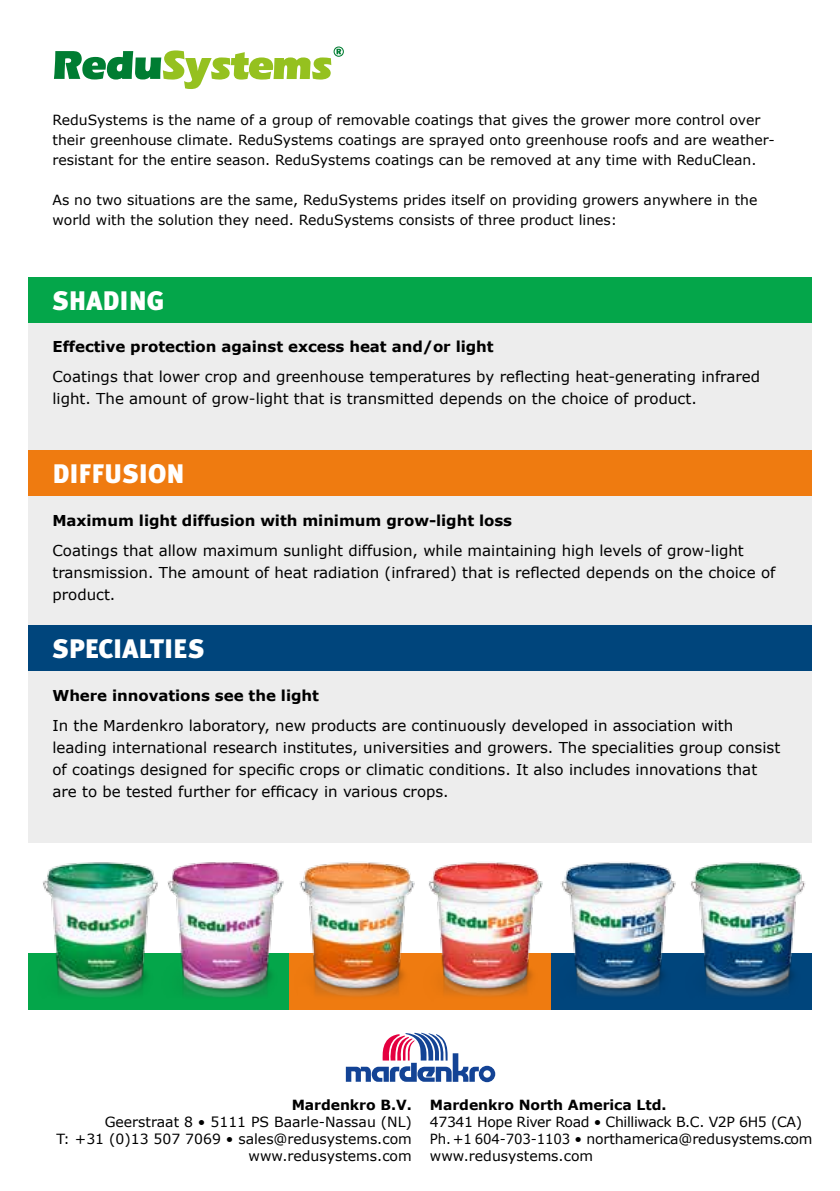
<style>
.page{position:relative;width:840px;height:1191px;background:#fff}
.page>*{position:absolute;margin:0;border:0;box-sizing:border-box;transform-origin:0 0}
.t1{font:900 26.8px "Meta Plus";color:#fff}
.t2{font:15px/22px "Verdana";color:#000}
.t3{font:700 15px "Verdana";letter-spacing:-.005em;color:#000}
.t4{font:14px/17px "Verdana";color:#000}
.t5{font:700 14px "Verdana";letter-spacing:-.005em;color:#000}
</style>
<div class="page">
<svg style="left:54px;top:46px;width:289px;height:43px"></svg>
<div style="left:28px;top:321px;width:783px;height:130px;background:#ededed"></div>
<div style="left:28px;top:495px;width:783px;height:130px;background:#ededed"></div>
<div style="left:28px;top:669px;width:783px;height:173px;background:#ededed"></div>
<div style="left:28px;top:277px;width:783px;height:45px;background:#04a64a"></div>
<div style="left:28px;top:450px;width:783px;height:46px;background:#ef7b10"></div>
<div style="left:28px;top:625px;width:783px;height:45px;background:#00457c"></div>
<div style="left:28px;top:953px;width:261px;height:56px;background:#04a64a"></div>
<div style="left:289px;top:953px;width:261px;height:56px;background:#ef7b10"></div>
<div style="left:550px;top:953px;width:261px;height:56px;background:#00457c"></div>
<img style="left:31px;top:862px;width:125px;height:148px">
<img style="left:156px;top:862px;width:130px;height:148px">
<img style="left:299px;top:862px;width:116px;height:135px">
<img style="left:428px;top:862px;width:115px;height:134px">
<img style="left:560px;top:862px;width:116px;height:134px">
<img style="left:691px;top:862px;width:115px;height:134px">
<svg style="left:345px;top:1032px;width:150px;height:50px"></svg>
<p class="t4" style="left:52px;top:109px;width:723px;line-height:20px">ReduSystems is the name of a group of removable coatings that gives the grower more control over their greenhouse climate. ReduSystems coatings are sprayed onto greenhouse roofs and are weather&shy;resistant for the entire season. ReduSystems coatings can be removed at any time with ReduClean.</p>
<p class="t4" style="left:52px;top:189px;width:706px;line-height:20px">As no two situations are the same, ReduSystems prides itself on providing growers anywhere in the world with the solution they need. ReduSystems consists of three product lines:</p>
<h1 class="t1" style="left:52px;top:285px;width:113px">SHADING</h1>
<p class="t3" style="left:52px;top:336px;width:442px">Effective protection against excess heat and/or light</p>
<p class="t2" style="left:52px;top:365px;width:708px">Coatings that lower crop and greenhouse temperatures by reflecting heat-generating infrared light. The amount of grow-light that is transmitted depends on the choice of product.</p>
<h1 class="t1" style="left:52px;top:457px;width:133px">DIFFUSION</h1>
<p class="t3" style="left:52px;top:510px;width:461px">Maximum light diffusion with minimum grow-light loss</p>
<p class="t2" style="left:52px;top:539px;width:724px">Coatings that allow maximum sunlight diffusion, while maintaining high levels of grow-light transmission. The amount of heat radiation (infrared) that is reflected depends on the choice of product.</p>
<h1 class="t1" style="left:52px;top:632px;width:153px">SPECIALTIES</h1>
<p class="t3" style="left:52px;top:684px;width:268px">Where innovations see the light</p>
<p class="t2" style="left:52px;top:714px;width:728px">In the Mardenkro laboratory, new products are continuously developed in association with leading international research institutes, universities and growers. The specialities group consist of coatings designed for specific crops or climatic conditions. It also includes innovations that are to be tested further for efficacy in various crops.</p>
<p class="t5" style="left:291px;top:1095px;width:121px">Mardenkro B.V.</p>
<p class="t4" style="left:56px;top:1113px;width:357px;text-align:right">Geerstraat 8 • 5111 PS Baarle-Nassau (NL)<br>T: +31 (0)13 507 7069 • sales@redusystems.com www.redusystems.com</p>
<p class="t5" style="left:429px;top:1095px;width:238px">Mardenkro North America Ltd.</p>
<p class="t4" style="left:429px;top:1113px;width:384px">47341 Hope River Road • Chilliwack B.C. V2P 6H5 (CA)<br>Ph. +1 604-703-1103 • northamerica@redusystems.com www.redusystems.com</p>
</div>
